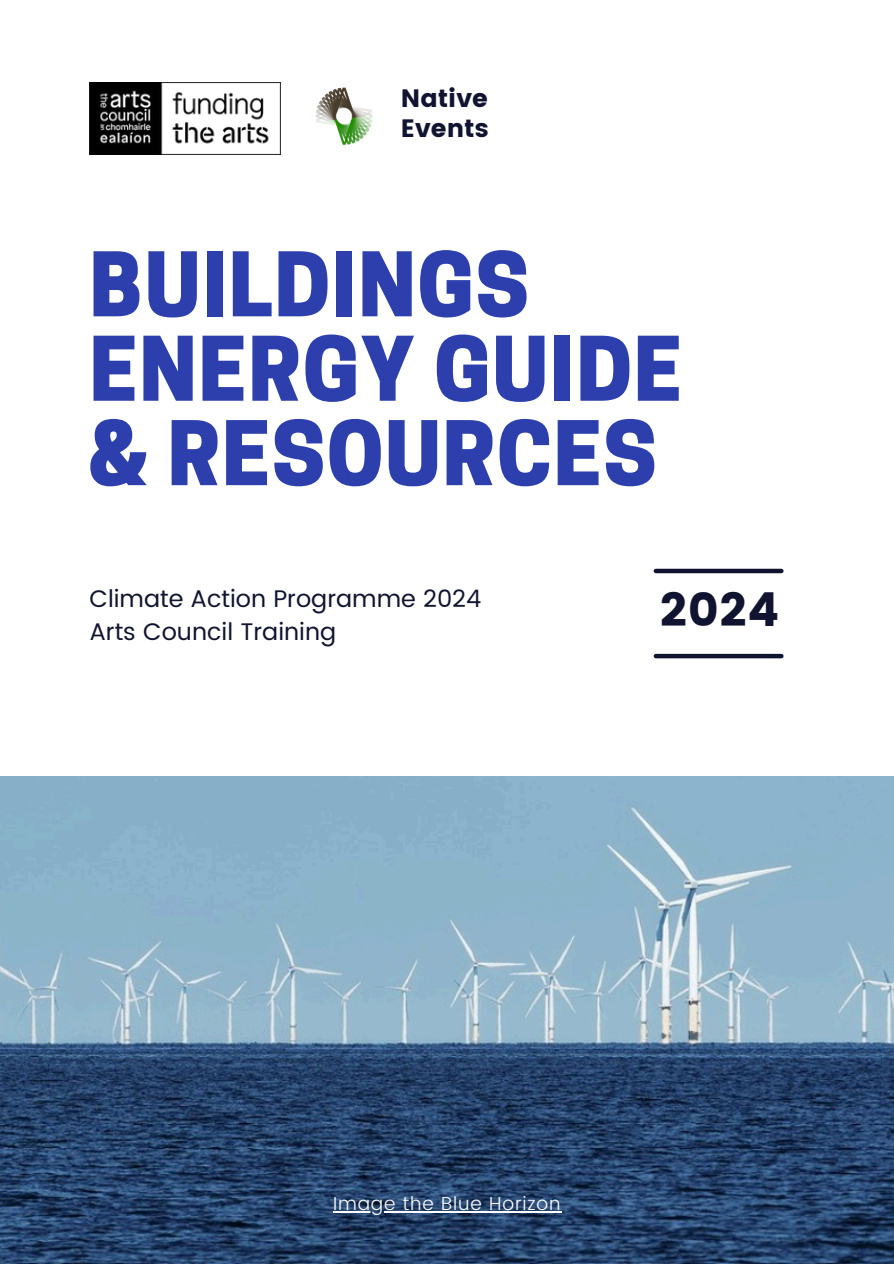
<style>
.page{position:relative;width:894px;height:1264px;background:#fff}
.page>*{position:absolute;margin:0;border:0;box-sizing:border-box;transform-origin:0 0}
.t1{font:800 83.4px/84.3px "Cooper Hewitt";letter-spacing:.02em;color:#2c3fad}
.t2{font:46.8px "Poppins";color:#101430}
.t3{font:25.05px/30.2px "Poppins";color:#101430}
.t4{font:24px/32.7px "Poppins";color:#101430}
.t5{font:300 18.75px "Poppins";letter-spacing:.045em;color:#fff}
</style>
<div class="page">
<div style="left:655px;top:568px;width:126px;height:5px;background:#101430"></div>
<hr style="left:655px;top:654px;width:126px;height:4px;background:#101430">
<img style="left:316px;top:83px;width:57px;height:62px">
<img style="left:89px;top:82px;width:192px;height:72px">
<img style="left:0;top:776px;width:893px;height:487px">
<hr style="left:333px;top:1211px;width:228px;height:1px;background:#fff">
<h4 class="t3" style="left:401px;top:83px;width:89px">Native<br>Events</h4>
<h1 class="t1" style="left:89px;top:253px;width:594px">BUILDINGS<br>ENERGY GUIDE &amp; RESOURCES</h1>
<p class="t4" style="left:89px;top:582px;width:393px">Climate Action Programme 2024<br>Arts Council Training</p>
<h2 class="t2" style="left:660px;top:582px;width:120px">2024</h2>
<p class="t5" style="left:333px;top:1192px;width:229px">Image the Blue Horizon</p>
</div>
